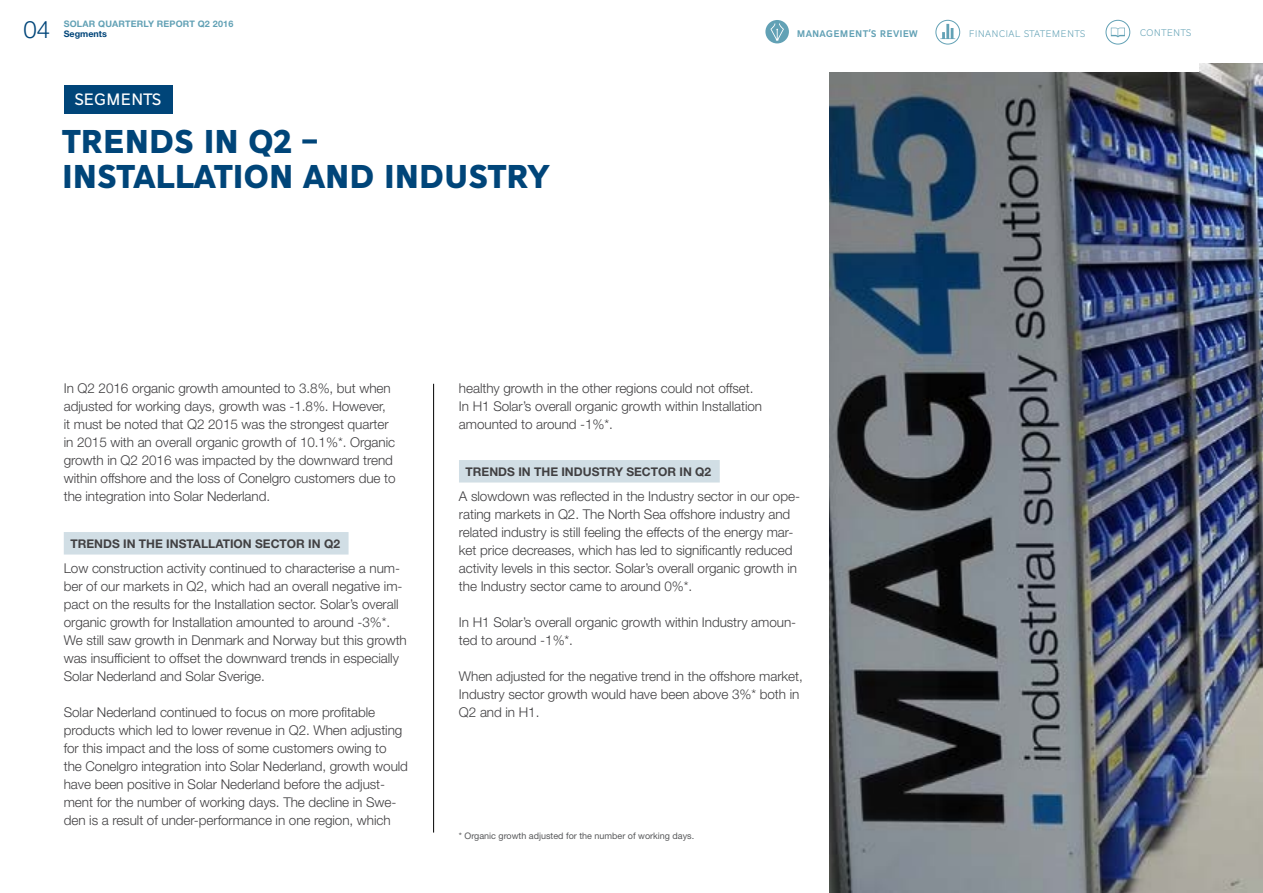
<style>
.page{position:relative;width:1263px;height:893px;background:#fff}
.page>*{position:absolute;margin:0;border:0;box-sizing:border-box;transform-origin:0 0}
.t1{font:900 36px/34.5px "Cogito";letter-spacing:-.02em;color:#004579}
.t2{font:300 24px "Helvetica Neue LT Std";color:#004579}
.t3{font:18px "Cogito";letter-spacing:-.02em;color:#fff}
.t4{font:300 13.5px/18px "Helvetica Neue LT Std";letter-spacing:-.005em;color:#414042}
.t5{font:700 12px "Helvetica Neue LT Std";color:#414042}
.t6{font:300 10.5px "Cogito";letter-spacing:.01em;color:#62a1b5}
.t7{font:700 10.5px "Cogito";letter-spacing:.01em;color:#62a1b5}
.t8{font:9px "Helvetica Neue LT Std";color:#58595b}
.t9{font:700 9px/10.5px "Helvetica Neue LT Std";letter-spacing:.02em;color:#62a1b5}
.s1{color:#004579}
</style>
<div class="page">
<img style="left:829px;top:63px;width:434px;height:829px">
<div style="left:64px;top:532px;width:285px;height:22px;background:#d1dee5"></div>
<div style="left:459px;top:460px;width:261px;height:22px;background:#d1dee5"></div>
<hr style="left:433px;top:384px;width:1px;height:448px;background:#000">
<div style="left:64px;top:85px;width:108px;height:28px;background:#004579"></div>
<div style="left:765px;top:20px;width:24px;height:23px;background:#62a1b5;border-radius:50%"></div>
<svg style="left:770px;top:23px;width:14px;height:18px"></svg>
<div style="left:935px;top:20px;width:25px;height:24px;border:1px solid #62a1b5;border-radius:50%"></div>
<svg style="left:940px;top:24px;width:15px;height:15px"></svg>
<div style="left:1106px;top:20px;width:24px;height:24px;border:1px solid #62a1b5;border-radius:50%"></div>
<svg style="left:1111px;top:28px;width:14px;height:9px"></svg>
<div style="left:803px;top:63px;width:396px;height:8px;background:#fff"></div>
<p class="t9" style="left:64px;top:18px;width:171px">SOLAR QUARTERLY REPORT Q2 2016<br><span class="s1">Segments</span></p>
<p class="t2" style="left:23px;top:14px;width:28px">04</p>
<p class="t7" style="left:797px;top:26px;width:122px">MANAGEMENT’S REVIEW</p>
<p class="t6" style="left:969px;top:26px;width:118px">FINANCIAL STATEMENTS</p>
<p class="t6" style="left:1140px;top:25px;width:53px">CONTENTS</p>
<p class="t3" style="left:74px;top:87px;width:88px">SEGMENTS</p>
<p class="t1" style="left:62px;top:122px;width:490px">TRENDS IN Q2 –<br>INSTALLATION AND INDUSTRY</p>
<p class="t4" style="left:64px;top:379px;width:333px">In Q2 2016 organic growth amounted to 3.8%, but when adjusted for working days, growth was -1.8%. However, it must be noted that Q2 2015 was the strongest quarter in 2015 with an overall organic growth of 10.1%*. Organic growth in Q2 2016 was impacted by the downward trend within offshore and the loss of Conelgro customers due to the integration into Solar Nederland.</p>
<p class="t5" style="left:70px;top:536px;width:271px">TRENDS IN THE INSTALLATION SECTOR IN Q2</p>
<p class="t4" style="left:64px;top:559px;width:345px">Low construction activity continued to characterise a num&shy;ber of our markets in Q2, which had an overall negative im&shy;pact on the results for the Installation sector. Solar’s overall organic growth for Installation amounted to around -3%*.<br>We still saw growth in Denmark and Norway but this growth was insufficient to offset the downward trends in especially Solar Nederland and Solar Sverige.</p>
<p class="t4" style="left:64px;top:703px;width:346px">Solar Nederland continued to focus on more profitable products which led to lower revenue in Q2. When adjusting for this impact and the loss of some customers owing to the Conelgro integration into Solar Nederland, growth would have been positive in Solar Nederland before the adjust&shy;ment for the number of working days. The decline in Swe&shy;den is a result of under-performance in one region, which</p>
<p class="t4" style="left:459px;top:379px;width:305px">healthy growth in the other regions could not offset.<br>In H1 Solar’s overall organic growth within Installation amounted to around -1%*.</p>
<p class="t5" style="left:466px;top:464px;width:247px">TRENDS IN THE INDUSTRY SECTOR IN Q2</p>
<p class="t4" style="left:459px;top:487px;width:342px">A slowdown was reflected in the Industry sector in our ope&shy;rating markets in Q2. The North Sea offshore industry and related industry is still feeling the effects of the energy mar&shy;ket price decreases, which has led to significantly reduced activity levels in this sector. Solar’s overall organic growth in the Industry sector came to around 0%*.</p>
<p class="t4" style="left:459px;top:613px;width:339px">In H1 Solar’s overall organic growth within Industry amoun&shy;ted to around -1%*.</p>
<p class="t4" style="left:459px;top:667px;width:345px">When adjusted for the negative trend in the offshore market,<br>Industry sector growth would have been above 3%* both in<br>Q2 and in H1.</p>
<p class="t8" style="left:459px;top:831px;width:237px">* Organic growth adjusted for the number of working days.</p>
</div>
